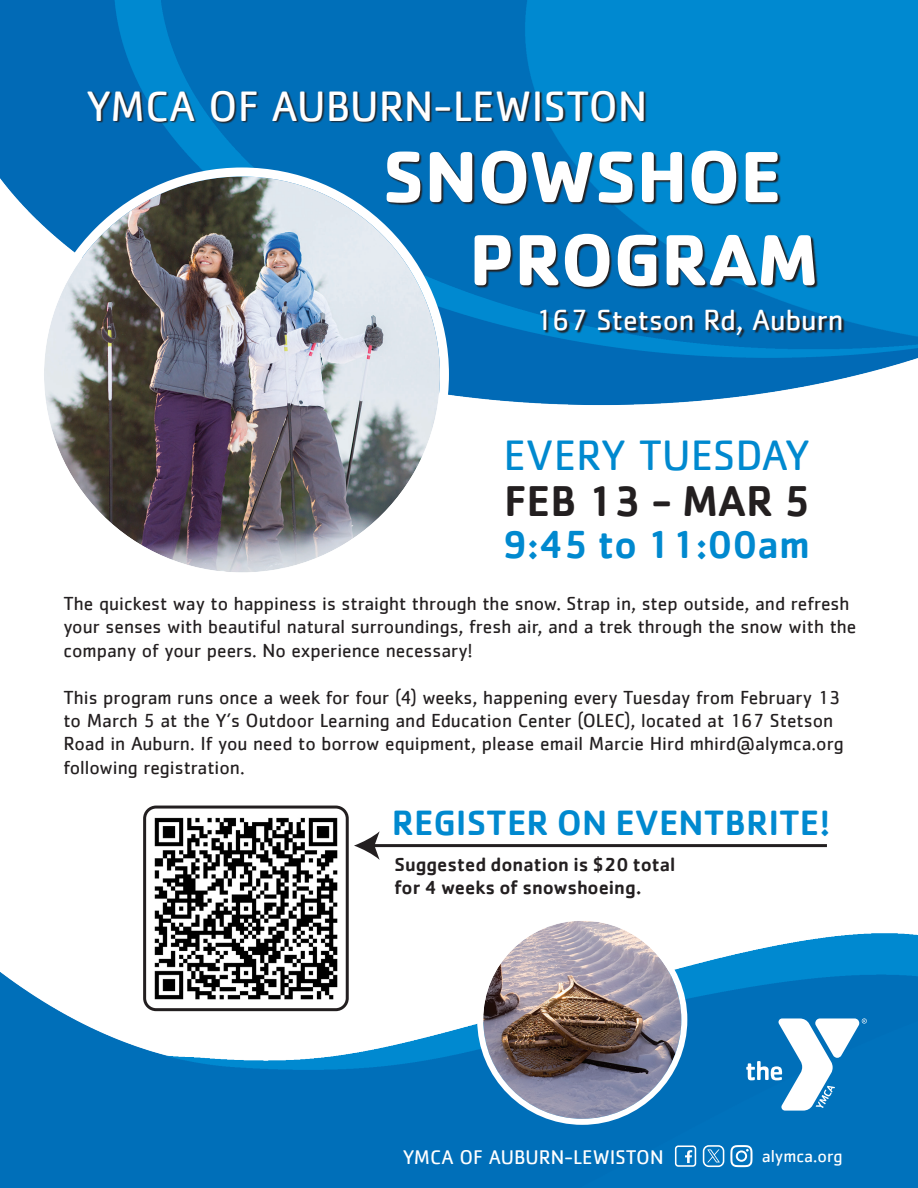
<style>
.page{position:relative;width:918px;height:1188px;background:#fff}
.page>*{position:absolute;margin:0;border:0;box-sizing:border-box;transform-origin:0 0}
.t1{font:700 75px "Cachet";color:#fff}
.t2{font:500 44.4px "Cachet";color:#231f20}
.t3{font:43.8px "Cachet";color:#fff}
.t4{font:43.8px "Cachet";color:#0089cf}
.t5{font:500 40.35px "Cachet";color:#0089cf}
.t6{font:500 36.3px "Cachet";color:#0089cf}
.t7{font:30.15px "Cachet";color:#fff}
.t8{font:20.4px "Cachet";color:#fff}
.t9{font:19.5px/23.4px "Cachet";color:#231f20}
.t10{font:500 19.5px/23.4px "Cachet";color:#231f20}
.t11{font:17.85px "Cachet";color:#fff}
</style>
<div class="page">
<img style="left:0;top:0;width:918px;height:1188px">
<img style="left:35px;top:392px;width:414px;height:189px">
<img style="left:477px;top:915px;width:210px;height:210px">
<svg style="left:746px;top:1018px;width:121px;height:93px"></svg>
<svg style="left:730px;top:1145px;width:23px;height:22px"></svg>
<svg style="left:675px;top:1145px;width:21px;height:22px"></svg>
<div style="left:703px;top:1145px;width:21px;height:22px;border:2px solid #fff;border-radius:5px"></div>
<svg style="left:707px;top:1149px;width:13px;height:13px"></svg>
<div style="left:145px;top:807px;width:202px;height:203px;background:#fff;border-radius:11px"></div>
<div style="left:143px;top:806px;width:206px;height:205px;border:3px solid #231f20;border-radius:11px"></div>
<img style="left:155px;top:817px;width:182px;height:183px">
<hr style="left:372px;top:844px;width:455px;height:3px;background:#231f20">
<svg style="left:354px;top:831px;width:26px;height:29px"></svg>
<img style="left:33px;top:31px;width:866px;height:361px">
<h3 class="t3" style="left:86px;top:80px;width:562px">YMCA OF AUBURN-LEWISTON</h3>
<h1 class="t1" style="left:383px;top:128px;width:401px">SNOWSHOE</h1>
<h1 class="t1" style="left:469px;top:212px;width:351px">PROGRAM</h1>
<h3 class="t7" style="left:535px;top:303px;width:310px">167 Stetson Rd, Auburn</h3>
<h3 class="t4" style="left:503px;top:430px;width:308px">EVERY TUESDAY</h3>
<h2 class="t2" style="left:504px;top:474px;width:308px">FEB 13 - MAR 5</h2>
<h3 class="t5" style="left:502px;top:520px;width:309px">9:45 to 11:00am</h3>
<p class="t9" style="left:63px;top:591px;width:795px">The quickest way to happiness is straight through the snow. Strap in, step outside, and refresh your senses with beautiful natural surroundings, fresh air, and a trek through the snow with the company of your peers. No experience necessary!</p>
<p class="t9" style="left:63px;top:685px;width:782px">This program runs once a week for four (4) weeks, happening every Tuesday from February 13 to March 5 at the Y’s Outdoor Learning and Education Center (OLEC), located at 167 Stetson Road in Auburn. If you need to borrow equipment, please email Marcie Hird mhird@alymca.org following registration.</p>
<h3 class="t6" style="left:392px;top:801px;width:440px">REGISTER ON EVENTBRITE!</h3>
<p class="t10" style="left:394px;top:852px;width:283px">Suggested donation is $20 total for 4 weeks of snowshoeing.</p>
<p class="t8" style="left:403px;top:1145px;width:262px">YMCA OF AUBURN-LEWISTON</p>
<p class="t11" style="left:762px;top:1145px;width:82px">alymca.org</p>
</div>
